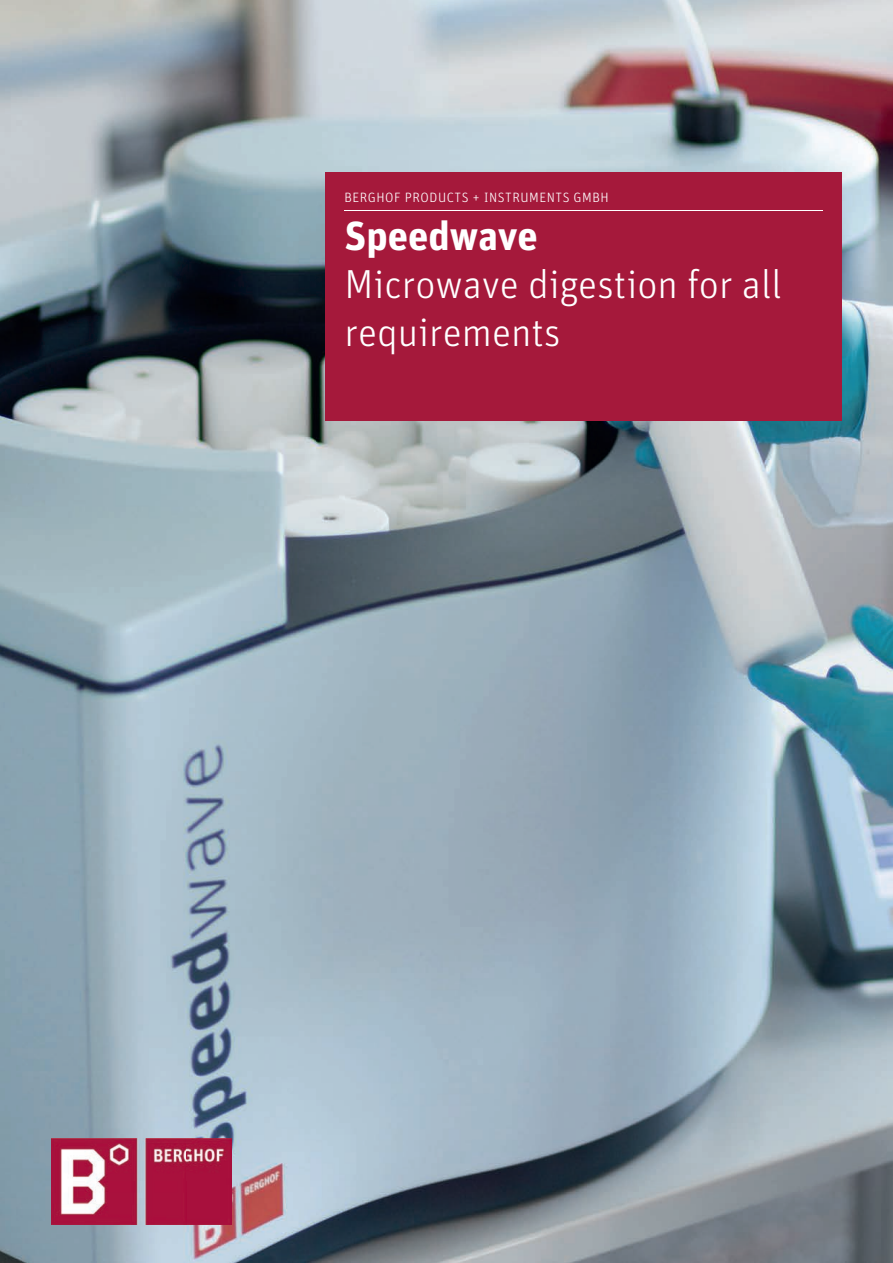
<style>
.page{position:relative;width:893px;height:1263px;background:#fff}
.page>*{position:absolute;margin:0;border:0;box-sizing:border-box;transform-origin:0 0}
.t1{font:300 40.5px/47.8px "Unit Pro";color:#fff}
.t2{font:700 40.5px "Unit Pro";color:#fff}
.t3{font:300 13.5px "Unit Pro";letter-spacing:.04em;color:#fff}
</style>
<div class="page">
<img style="left:0;top:0;width:893px;height:1263px">
<img style="left:51px;top:1138px;width:181px;height:87px">
<div style="left:325px;top:172px;width:517px;height:249px;background:#a5193b"></div>
<hr style="left:344px;top:211px;width:479px;height:1px;background:#fff">
<p class="t3" style="left:344px;top:189px;width:266px">BERGHOF PRODUCTS + INSTRUMENTS GMBH</p>
<p class="t2" style="left:344px;top:206px;width:195px">Speedwave</p>
<p class="t1" style="left:344px;top:259px;width:439px">Microwave digestion for all requirements</p>
</div>
